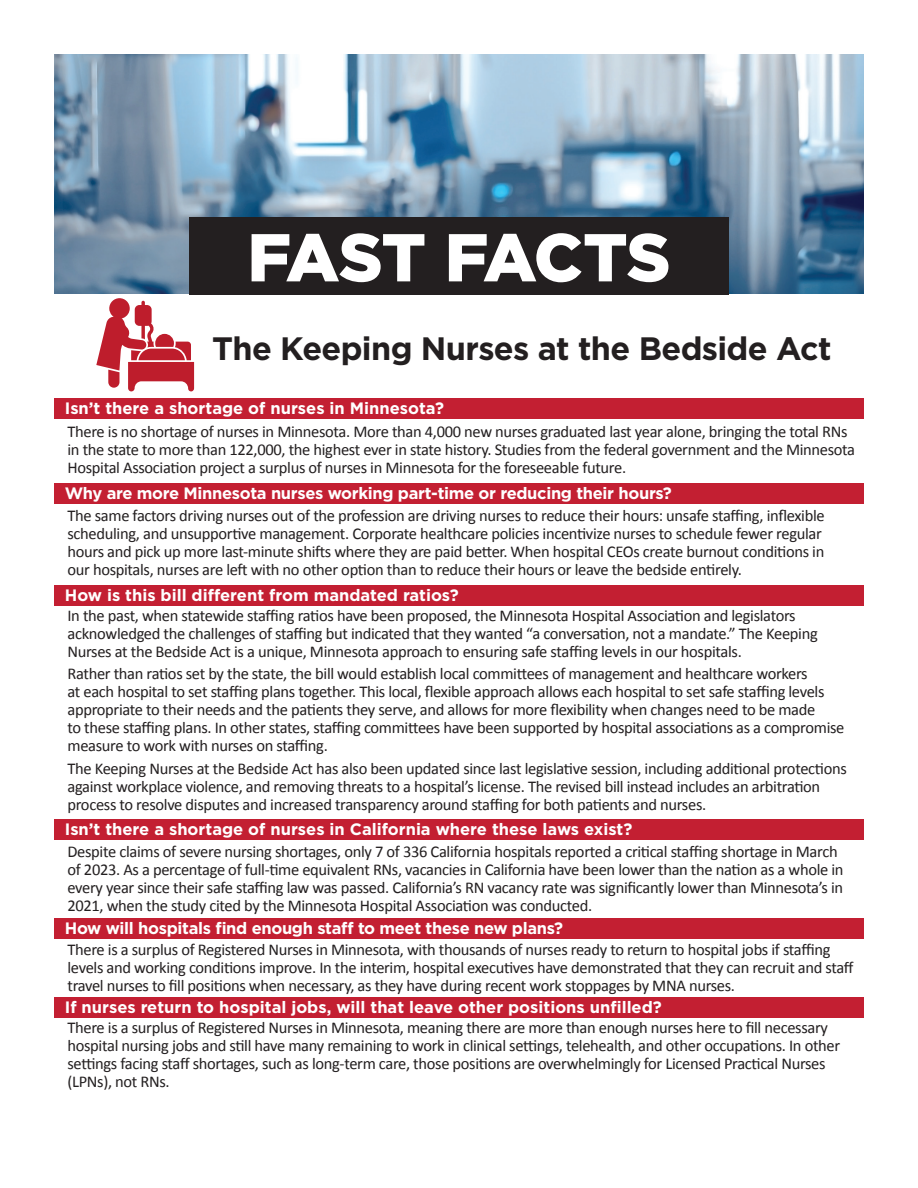
<style>
.page{position:relative;width:918px;height:1188px;background:#fff}
.page>*{position:absolute;margin:0;border:0;box-sizing:border-box;transform-origin:0 0}
.t1{font:900 67.5px "Gotham";letter-spacing:-.02em;color:#fff}
.t2{font:700 32.4px "Gotham";letter-spacing:-.02em;color:#231f20}
.t3{font:16.5px/18px "Calibri";letter-spacing:-.02em;color:#231f20}
.t4{font:700 16.5px "Gotham";color:#fff}
.t5{font:700 16.5px "Gotham";letter-spacing:-.02em;color:#fff}
</style>
<div class="page">
<svg style="left:96px;top:298px;width:98px;height:93px"></svg>
<div style="left:54px;top:399px;width:810px;height:20px;background:#c31f32"></div>
<div style="left:54px;top:483px;width:810px;height:20px;background:#c31f32"></div>
<img style="left:54px;top:54px;width:810px;height:240px">
<div style="left:189px;top:217px;width:540px;height:77px;background:#231f20"></div>
<div style="left:54px;top:585px;width:810px;height:20px;background:#c31f32"></div>
<div style="left:54px;top:819px;width:810px;height:20px;background:#c31f32"></div>
<div style="left:54px;top:918px;width:810px;height:20px;background:#c31f32"></div>
<div style="left:54px;top:997px;width:810px;height:20px;background:#c31f32"></div>
<p class="t1" style="left:247px;top:211px;width:425px">FAST FACTS</p>
<p class="t2" style="left:212px;top:327px;width:621px">The Keeping Nurses at the Bedside Act</p>
<p class="t4" style="left:65px;top:397px;width:381px">Isn’t there a shortage of nurses in Minnesota?</p>
<p class="t3" style="left:68px;top:422px;width:789px">There is no shortage of nurses in Minnesota. More than 4,000 new nurses graduated last year alone, bringing the total RNs in the state to more than 122,000, the highest ever in state history. Studies from the federal government and the Minnesota<br>Hospital Association project a surplus of nurses in Minnesota for the foreseeable future.</p>
<p class="t5" style="left:65px;top:482px;width:609px">Why are more Minnesota nurses working part-time or reducing their hours?</p>
<p class="t3" style="left:68px;top:506px;width:759px">The same factors driving nurses out of the profession are driving nurses to reduce their hours: unsafe staffing, inflexible scheduling, and unsupportive management. Corporate healthcare policies incentivize nurses to schedule fewer regular</p>
<p class="t3" style="left:68px;top:542px;width:758px">hours and pick up more last-minute shifts where they are paid better. When hospital CEOs create burnout conditions in</p>
<p class="t3" style="left:68px;top:560px;width:676px">our hospitals, nurses are left with no other option than to reduce their hours or leave the bedside entirely.</p>
<p class="t4" style="left:65px;top:584px;width:395px">How is this bill different from mandated ratios?</p>
<p class="t3" style="left:68px;top:606px;width:730px">In the past, when statewide staffing ratios have been proposed, the Minnesota Hospital Association and legislators</p>
<p class="t3" style="left:68px;top:624px;width:752px">acknowledged the challenges of staffing but indicated that they wanted “a conversation, not a mandate.” The Keeping</p>
<p class="t3" style="left:68px;top:642px;width:676px">Nurses at the Bedside Act is a unique, Minnesota approach to ensuring safe staffing levels in our hospitals.</p>
<p class="t3" style="left:68px;top:664px;width:742px">Rather than ratios set by the state, the bill would establish local committees of management and healthcare workers</p>
<p class="t3" style="left:68px;top:682px;width:759px">at each hospital to set staffing plans together. This local, flexible approach allows each hospital to set safe staffing levels</p>
<p class="t3" style="left:68px;top:700px;width:749px">appropriate to their needs and the patients they serve, and allows for more flexibility when changes need to be made</p>
<p class="t3" style="left:68px;top:718px;width:778px">to these staffing plans. In other states, staffing committees have been supported by hospital associations as a compromise measure to work with nurses on staffing.</p>
<p class="t3" style="left:68px;top:759px;width:781px">The Keeping Nurses at the Bedside Act has also been updated since last legislative session, including additional protections against workplace violence, and removing threats to a hospital’s license. The revised bill instead includes an arbitration</p>
<p class="t3" style="left:68px;top:795px;width:640px">process to resolve disputes and increased transparency around staffing for both patients and nurses.</p>
<p class="t4" style="left:65px;top:818px;width:569px">Isn’t there a shortage of nurses in California where these laws exist?</p>
<p class="t3" style="left:68px;top:842px;width:778px">Despite claims of severe nursing shortages, only 7 of 336 California hospitals reported a critical staffing shortage in March of 2023. As a percentage of full-time equivalent RNs, vacancies in California have been lower than the nation as a whole in every year since their safe staffing law was passed. California’s RN vacancy rate was significantly lower than Minnesota’s in 2021, when the study cited by the Minnesota Hospital Association was conducted.</p>
<p class="t5" style="left:65px;top:917px;width:500px">How will hospitals find enough staff to meet these new plans?</p>
<p class="t3" style="left:68px;top:940px;width:788px">There is a surplus of Registered Nurses in Minnesota, with thousands of nurses ready to return to hospital jobs if staffing levels and working conditions improve. In the interim, hospital executives have demonstrated that they can recruit and staff travel nurses to fill positions when necessary, as they have during recent work stoppages by MNA nurses.</p>
<p class="t4" style="left:65px;top:996px;width:599px">If nurses return to hospital jobs, will that leave other positions unfilled?</p>
<p class="t3" style="left:68px;top:1018px;width:774px">There is a surplus of Registered Nurses in Minnesota, meaning there are more than enough nurses here to fill necessary hospital nursing jobs and still have many remaining to work in clinical settings, telehealth, and other occupations. In other settings facing staff shortages, such as long-term care, those positions are overwhelmingly for Licensed Practical Nurses (LPNs), not RNs.</p>
</div>
